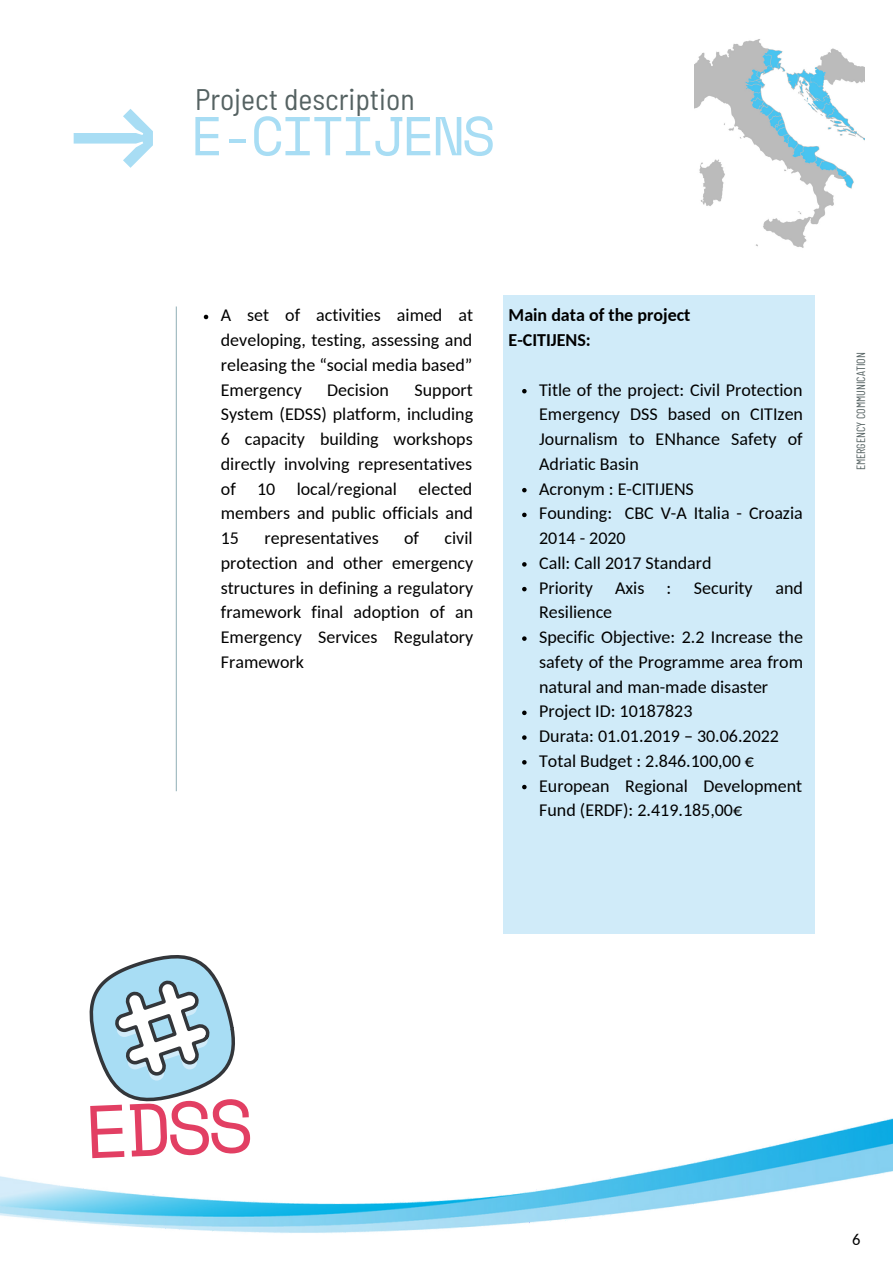
<style>
.page{position:relative;width:893px;height:1264px;background:#fff}
.page>*{position:absolute;margin:0;border:0;box-sizing:border-box;transform-origin:0 0}
.t1{font:146.7px "Space Mono";color:#a8ddf4}
.t2{font:74.55px "Space Mono";color:#e23f63}
.t3{font:54.6px "Space Mono";letter-spacing:-.06em;color:#a8ddf4}
.t4{font:semi-condensed 29.7px "Barlow";color:#556262}
.t5{font:18px/24.8px "Carlito";color:#000;text-align:justify}
.t6{font:700 18px/24.8px "Carlito";color:#000}
.t7{font:16.5px "Carlito";color:#000}
.t8{font:12px "Barlow Condensed";color:#556262}
</style>
<div class="page">
<img style="left:694px;top:39px;width:170px;height:209px">
<hr style="left:176px;top:306px;width:1px;height:485px;background:#9db7be">
<div style="left:503px;top:295px;width:311px;height:638px;background:#d0ebf9"></div>
<svg style="left:89px;top:955px;width:146px;height:113px"></svg>
<img style="left:0;top:1068px;width:892px;height:165px">
<svg style="left:204px;top:315px;width:4px;height:4px"></svg>
<svg style="left:522px;top:389px;width:4px;height:4px"></svg>
<svg style="left:522px;top:488px;width:4px;height:4px"></svg>
<svg style="left:522px;top:512px;width:4px;height:5px"></svg>
<svg style="left:522px;top:562px;width:4px;height:4px"></svg>
<svg style="left:522px;top:587px;width:4px;height:4px"></svg>
<svg style="left:522px;top:636px;width:4px;height:5px"></svg>
<svg style="left:522px;top:710px;width:4px;height:5px"></svg>
<svg style="left:522px;top:735px;width:4px;height:4px"></svg>
<svg style="left:522px;top:760px;width:4px;height:4px"></svg>
<svg style="left:522px;top:784px;width:4px;height:5px"></svg>
<h1 class="t1" style="left:68px;top:25px;width:91px">→</h1>
<h3 class="t4" style="left:195px;top:80px;width:221px">Project description</h3>
<h3 class="t3" style="left:190px;top:94px;width:307px">E-CITIJENS</h3>
<p class="t5" style="left:221px;top:304px;width:253px">A set of activities aimed at developing, testing, assessing and releasing the “social media based” Emergency</p>
<p class="t5" style="left:327px;top:379px;width:63px">Decision</p>
<p class="t5" style="left:221px;top:379px;width:254px;text-indent:194px">Support System (EDSS) platform, including 6 capacity building workshops directly involving representatives of 10 local/regional elected members and public officials and 15</p>
<p class="t5" style="left:221px;top:527px;width:254px;text-indent:224px">civil protection and other emergency structures in defining a regulatory framework final adoption of an Emergency Services Regulatory Framework</p>
<p class="t5" style="left:264px;top:527px;width:116px">representatives</p>
<p class="t5" style="left:404px;top:527px;width:16px">of</p>
<p class="t6" style="left:508px;top:304px;width:183px">Main data of the project<br>E-CITIJENS:</p>
<p class="t5" style="left:539px;top:379px;width:265px;text-align:left">Title of the project: Civil Protection<br>Emergency DSS based on CITIzen<br>Journalism to ENhance Safety of<br>Adriatic Basin<br>Acronym : E-CITIJENS<br>Founding: CBC V-A Italia - Croazia<br>2014 - 2020<br>Call: Call 2017 Standard<br>Priority Axis :</p>
<p class="t5" style="left:693px;top:576px;width:60px">Security</p>
<p class="t5" style="left:775px;top:576px;width:29px">and</p>
<p class="t5" style="left:539px;top:601px;width:265px;text-align:left">Resilience<br>Specific Objective: 2.2 Increase the safety of the Programme area from natural and man-made disaster<br>Project ID: 10187823<br>Durata: 01.01.2019 – 30.06.2022<br>Total Budget : 2.846.100,00 €<br>European Regional Development<br>Fund (ERDF): 2.419.185,00€</p>
<p class="t8" style="left:853px;top:470px;width:119px;rotate:-90deg">EMERGENCY COMMUNICATION</p>
<h2 class="t2" style="left:82px;top:1074px;width:171px;rotate:-2deg">EDSS</h2>
<p class="t7" style="left:852px;top:1232px;width:10px">6</p>
</div>
